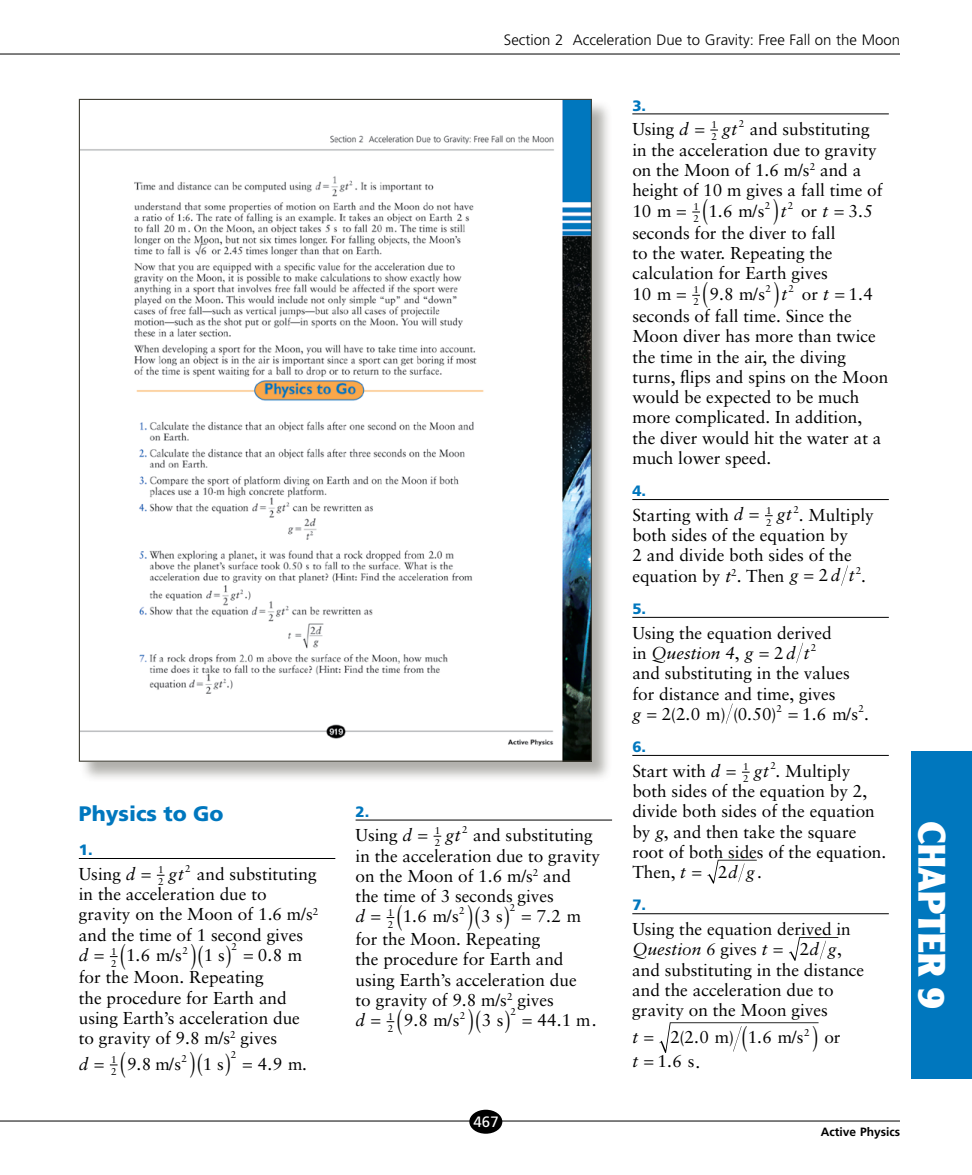
<style>
.page{position:relative;width:972px;height:1175px;background:#fff}
.page>*{position:absolute;margin:0;border:0;box-sizing:border-box;transform-origin:0 0}
.t1{font:900 37.5px "Clearface Gothic LH";color:#fff}
.t2{font:900 21px "Frutiger";color:#0077be}
.t3{font:17.25px/20.2px "Sabon";color:#000}
.t4{font:italic 17.25px "Sabon";color:#000}
.t5{font:300 15px "Frutiger";color:#000}
.t6{font:900 15px "Frutiger";color:#0077be}
.t7{font:15px "Frutiger";color:#fff}
.t8{font:700 12px "Frutiger";color:#000}
.t9{font:10.05px/12px "Sabon";color:#000}
.s1{font-style:italic}
.s2{font-style:normal}
</style>
<div class="page">
<hr style="left:0;top:1120px;width:900px;height:1px;background:#000">
<hr style="left:0;top:54px;width:900px;height:1px;background:#000">
<div style="left:469px;top:1109px;width:33px;height:24px;background:#000;border-radius:50%"></div>
<div style="left:911px;top:751px;width:61px;height:327px;background:#0077be"></div>
<hr style="left:79px;top:858px;width:256px;height:1px;background:#000">
<div style="left:79px;top:99px;width:533px;height:683px;background:#413f35;opacity:.41"></div>
<img style="left:81px;top:101px;width:509px;height:658px">
<hr style="left:356px;top:819px;width:256px;height:1px;background:#000">
<hr style="left:632px;top:114px;width:257px;height:1px;background:#000">
<hr style="left:632px;top:499px;width:257px;height:1px;background:#000">
<hr style="left:632px;top:617px;width:257px;height:1px;background:#000">
<hr style="left:632px;top:755px;width:257px;height:1px;background:#000">
<hr style="left:632px;top:913px;width:257px;height:1px;background:#000">
<svg style="left:841px;top:565px;width:7px;height:21px"></svg>
<svg style="left:796px;top:642px;width:7px;height:21px"></svg>
<svg style="left:726px;top:703px;width:7px;height:21px"></svg>
<svg style="left:707px;top:859px;width:50px;height:24px"></svg>
<svg style="left:789px;top:937px;width:49px;height:23px"></svg>
<svg style="left:110px;top:956px;width:8px;height:2px"></svg>
<svg style="left:110px;top:1064px;width:8px;height:2px"></svg>
<svg style="left:387px;top:917px;width:8px;height:2px"></svg>
<svg style="left:387px;top:1021px;width:8px;height:2px"></svg>
<svg style="left:692px;top:211px;width:8px;height:2px"></svg>
<svg style="left:692px;top:294px;width:8px;height:2px"></svg>
<svg style="left:659px;top:1022px;width:160px;height:30px"></svg>
<p class="t5" style="left:504px;top:31px;width:398px">Section 2 Acceleration Due to Gravity: Free Fall on the Moon</p>
<p class="t6" style="left:632px;top:96px;width:15px">3.</p>
<p class="t3" style="left:632px;top:119px;width:58px">Using <span class="s1">d</span></p>
<p class="t4" style="left:722px;top:119px;width:17px">gt</p>
<p class="t9" style="left:712px;top:119px;width:7px">1<br>2</p>
<p class="t9" style="left:739px;top:117px;width:7px">2</p>
<p class="t3" style="left:632px;top:119px;width:252px;text-indent:117px">and substituting in the acceleration due to gravity on the Moon of 1.6 m/s<sup>2</sup> and a height of 10 m gives a fall time of<br>10 m</p>
<p class="t9" style="left:765px;top:199px;width:7px">2</p>
<p class="t9" style="left:693px;top:200px;width:7px">1<br>2</p>
<p class="t9" style="left:788px;top:199px;width:7px">2</p>
<p class="t3" style="left:708px;top:200px;width:58px">1 6 m/s</p>
<p class="t3" style="left:849px;top:200px;width:26px">3 5</p>
<p class="t4" style="left:781px;top:201px;width:7px">t</p>
<p class="t3" style="left:632px;top:222px;width:205px">seconds for the diver to fall to the water. Repeating the calculation for Earth gives<br>10 m</p>
<p class="t3" style="left:801px;top:200px;width:29px">or <span class="s1">t</span></p>
<p class="t3" style="left:718px;top:200px;width:6px">.</p>
<p class="t3" style="left:858px;top:200px;width:6px">.</p>
<p class="t9" style="left:766px;top:282px;width:7px">2</p>
<p class="t9" style="left:693px;top:284px;width:7px">1<br>2</p>
<p class="t9" style="left:789px;top:282px;width:7px">2</p>
<p class="t3" style="left:709px;top:283px;width:57px">9 8 m/s</p>
<p class="t3" style="left:849px;top:283px;width:26px">1 4</p>
<p class="t4" style="left:782px;top:284px;width:7px">t</p>
<p class="t3" style="left:632px;top:306px;width:258px">seconds of fall time. Since the<br>Moon diver has more than twice the time in the air, the diving turns, flips and spins on the Moon would be expected to be much more complicated. In addition, the diver would hit the water at a much lower speed.</p>
<p class="t6" style="left:632px;top:482px;width:15px">4.</p>
<p class="t3" style="left:632px;top:504px;width:113px">Starting with <span class="s1">d</span></p>
<p class="t3" style="left:777px;top:504px;width:99px"><span class="s1">gt</span> . Multiply</p>
<p class="t3" style="left:802px;top:283px;width:29px">or <span class="s1">t</span></p>
<p class="t3" style="left:719px;top:283px;width:6px">.</p>
<p class="t3" style="left:858px;top:283px;width:6px">.</p>
<p class="t9" style="left:766px;top:504px;width:7px">1<br>2</p>
<p class="t9" style="left:793px;top:503px;width:7px">2</p>
<p class="t3" style="left:632px;top:525px;width:221px">both sides of the equation by<br>2 and divide both sides of the equation by <span class="s1">t</span><sup>2</sup>. Then <span class="s1">g</span></p>
<p class="t3" style="left:819px;top:565px;width:48px">2 <span class="s1">t</span><sup>2</sup>.</p>
<p class="t4" style="left:831px;top:565px;width:11px">d</p>
<p class="t6" style="left:632px;top:599px;width:15px">5.</p>
<p class="t3" style="left:632px;top:622px;width:201px">Using the equation derived in <span class="s1">Question 4</span>, <span class="s1">g</span></p>
<p class="t3" style="left:632px;top:642px;width:219px;text-indent:142px">2 <span class="s1">t</span><sup>2<br></sup>and substituting in the values for distance and time, gives<br><span class="s1">g</span> 220</p>
<p class="t4" style="left:786px;top:642px;width:11px">d</p>
<p class="t3" style="left:671px;top:703px;width:107px">(. m)(. )</p>
<p class="t3" style="left:812px;top:703px;width:59px">. m/s<sup>2</sup>.</p>
<p class="t9" style="left:776px;top:702px;width:7px">2</p>
<p class="t3" style="left:738px;top:703px;width:35px">0 50</p>
<p class="t3" style="left:802px;top:703px;width:26px">1 6</p>
<p class="t2" style="left:79px;top:801px;width:146px">Physics to Go</p>
<p class="t6" style="left:79px;top:840px;width:15px">1.</p>
<p class="t3" style="left:79px;top:863px;width:58px">Using <span class="s1">d</span></p>
<p class="t3" style="left:169px;top:863px;width:150px"><span class="s1">gt</span> <sup>2</sup> and substituting</p>
<p class="t9" style="left:158px;top:863px;width:7px">1<br>2</p>
<p class="t3" style="left:79px;top:883px;width:241px">in the acceleration due to gravity on the Moon of 1.6 m/s<sup>2 </sup>and the time of 1 second gives</p>
<p class="t4" style="left:79px;top:945px;width:11px">d</p>
<p class="t9" style="left:111px;top:945px;width:7px">1<br>2</p>
<p class="t9" style="left:232px;top:940px;width:7px">2</p>
<p class="t9" style="left:182px;top:944px;width:7px">2</p>
<p class="t3" style="left:79px;top:967px;width:223px">for the Moon. Repeating<br>the procedure for Earth and using Earth’s acceleration due to gravity of 9.8 m/s<sup>2</sup> gives</p>
<p class="t4" style="left:79px;top:1053px;width:11px">d</p>
<p class="t9" style="left:111px;top:1053px;width:7px">1<br>2</p>
<p class="t3" style="left:126px;top:945px;width:58px">1 6. m/s</p>
<p class="t3" style="left:268px;top:945px;width:6px">.</p>
<p class="t3" style="left:204px;top:945px;width:23px">1 s</p>
<p class="t3" style="left:258px;top:945px;width:46px">08m</p>
<p class="t9" style="left:231px;top:1048px;width:7px">2</p>
<p class="t9" style="left:182px;top:1052px;width:7px">2</p>
<p class="t3" style="left:127px;top:1053px;width:56px">9 8. m/s</p>
<p class="t3" style="left:268px;top:1053px;width:6px">.</p>
<p class="t3" style="left:203px;top:1053px;width:22px">1 s</p>
<p class="t3" style="left:258px;top:1053px;width:50px">49m.</p>
<p class="t6" style="left:356px;top:802px;width:15px">2.</p>
<p class="t3" style="left:356px;top:825px;width:58px">Using <span class="s1">d</span></p>
<p class="t4" style="left:445px;top:825px;width:17px">gt</p>
<p class="t9" style="left:435px;top:824px;width:7px">1<br>2</p>
<p class="t9" style="left:462px;top:823px;width:7px">2</p>
<p class="t3" style="left:356px;top:825px;width:246px;text-indent:117px">and substituting in the acceleration due to gravity on the Moon of 1.6 m/s<sup>2</sup> and<br>the time of 3 seconds gives</p>
<p class="t4" style="left:356px;top:906px;width:11px">d</p>
<p class="t9" style="left:388px;top:906px;width:7px">1<br>2</p>
<p class="t9" style="left:510px;top:901px;width:7px">2</p>
<p class="t9" style="left:459px;top:904px;width:7px">2</p>
<p class="t3" style="left:356px;top:928px;width:223px">for the Moon. Repeating<br>the procedure for Earth and using Earth’s acceleration due to gravity of 9.8 m/s<sup>2</sup> gives<br><span class="s1">d</span></p>
<p class="t3" style="left:403px;top:906px;width:58px">1 6. m/s</p>
<p class="t3" style="left:546px;top:906px;width:6px">.</p>
<p class="t3" style="left:481px;top:906px;width:23px">3 s</p>
<p class="t3" style="left:537px;top:906px;width:46px">72m</p>
<p class="t9" style="left:510px;top:1005px;width:7px">2</p>
<p class="t9" style="left:460px;top:1009px;width:7px">2</p>
<p class="t9" style="left:388px;top:1010px;width:7px">1<br>2</p>
<p class="t3" style="left:404px;top:1010px;width:57px">9 8. m/s</p>
<p class="t3" style="left:557px;top:1010px;width:6px">.</p>
<p class="t3" style="left:482px;top:1010px;width:23px">3 s</p>
<p class="t3" style="left:538px;top:1010px;width:60px">441m.</p>
<p class="t6" style="left:632px;top:737px;width:15px">6.</p>
<p class="t3" style="left:632px;top:760px;width:90px">Start with <span class="s1">d</span></p>
<p class="t3" style="left:754px;top:760px;width:98px"><span class="s1">gt</span> <sup>2</sup>. Multiply</p>
<p class="t9" style="left:743px;top:760px;width:7px">1<br>2</p>
<p class="t3" style="left:632px;top:780px;width:256px">both sides of the equation by 2, divide both sides of the equation by <span class="s1">g</span>, and then take the square root of both sides of the equation.<br>Then, <span class="s1">t</span></p>
<p class="t4" style="left:718px;top:861px;width:21px">d<span class="s2">2</span></p>
<p class="t4" style="left:746px;top:861px;width:17px">g<span class="s2">.</span></p>
<p class="t6" style="left:632px;top:896px;width:15px">7.</p>
<p class="t3" style="left:632px;top:918px;width:220px">Using the equation derived in<br><span class="s1">Question 6</span> gives <span class="s1">t</span></p>
<p class="t3" style="left:632px;top:938px;width:233px;text-indent:167px"><span class="s1">d</span>2 <span class="s1">g</span>, and substituting in the distance and the acceleration due to gravity on the Moon gives</p>
<p class="t4" style="left:632px;top:1027px;width:7px">t</p>
<p class="t3" style="left:670px;top:1027px;width:172px">2 2( .0 m) .6 m/s<sup>2</sup> or</p>
<p class="t3" style="left:748px;top:1027px;width:11px">1</p>
<p class="t3" style="left:632px;top:1050px;width:70px"><span class="s1">t</span> 16. s.</p>
<h1 class="t1" style="left:955px;top:820px;width:190px;rotate:90deg">CHAPTER 9</h1>
<p class="t7" style="left:474px;top:1112px;width:27px">467</p>
<p class="t8" style="left:821px;top:1124px;width:81px">Active Physics</p>
</div>
